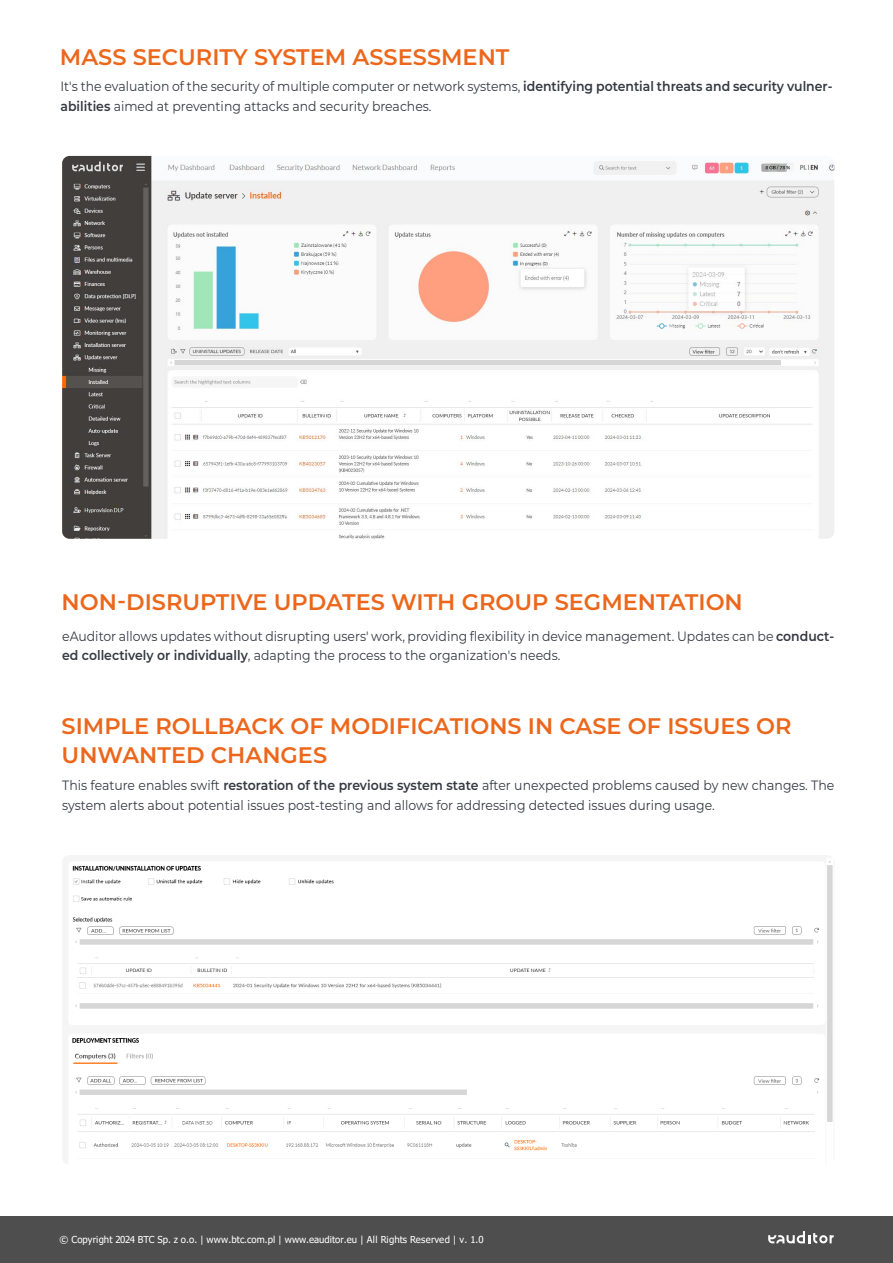
<style>
.page{position:relative;width:893px;height:1263px;background:#fff}
.page>*{position:absolute;margin:0;border:0;box-sizing:border-box;transform-origin:0 0}
.t1{font:600 22.5px/28.5px "Montserrat";color:#ec671b}
.t2{font:13.5px/19.5px "Montserrat";color:#353942;scale:.92 1}
.t3{font:9.6px "Tahoma";color:#fff}
.s1{font-weight:600}
</style>
<div class="page">
<img style="left:72px;top:861px;width:761px;height:290px">
<div style="left:0;top:1216px;width:893px;height:47px;background:#4f4e4e"></div>
<svg style="left:768px;top:1231px;width:66px;height:12px"></svg>
<img style="left:62px;top:156px;width:772px;height:383px">
<h1 class="t1" style="left:60px;top:41px;width:451px">MASS SECURITY SYSTEM ASSESSMENT</h1>
<p class="t2" style="left:61px;top:76px;width:841px">It's the evaluation of the security of multiple computer or network systems, <span class="s1">identifying potential threats and security vulner&shy;abilities</span> aimed at preventing attacks and security breaches.</p>
<h1 class="t1" style="left:62px;top:587px;width:683px">NON-DISRUPTIVE UPDATES WITH GROUP SEGMENTATION</h1>
<p class="t2" style="left:62px;top:625px;width:841px">eAuditor allows updates without disrupting users' work, providing flexibility in device management. Updates can be <span class="s1">conduct&shy;ed collectively or individually</span>, adapting the process to the organization's needs.</p>
<h1 class="t1" style="left:62px;top:711px;width:731px">SIMPLE ROLLBACK OF MODIFICATIONS IN CASE OF ISSUES OR<br>UNWANTED CHANGES</h1>
<p class="t2" style="left:62px;top:775px;width:841px">This feature enables swift <span class="s1">restoration of the previous system state</span> after unexpected problems caused by new changes. The system alerts about potential issues post-testing and allows for addressing detected issues during usage.</p>
<p class="t3" style="left:60px;top:1233px;width:426px">© Copyright 2024 BTC Sp. z o.o. | www.btc.com.pl | www.eauditor.eu | All Rights Reserved | v. 1.0</p>
</div>
